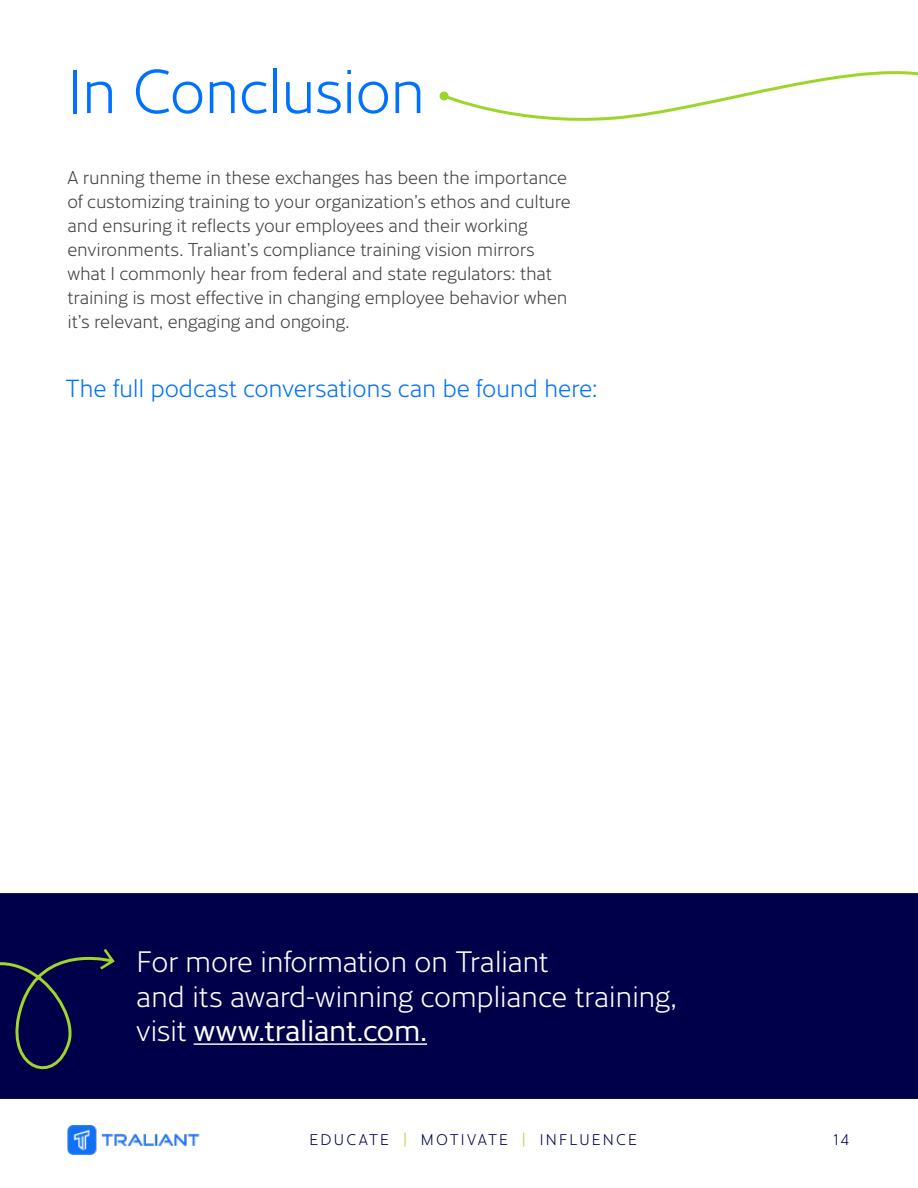
<style>
.page{position:relative;width:918px;height:1188px;background:#fff}
.page>*{position:absolute;margin:0;border:0;box-sizing:border-box;transform-origin:0 0}
.t1{font:300 60px "Cresta";letter-spacing:-.02em;color:#0071fc}
.t2{font:300 28.65px/34.3px "Cresta";letter-spacing:-.015em;color:#fff}
.t3{font:300 24px "Cresta";letter-spacing:-.01em;color:#0071fc}
.t4{font:300 18px/24px "Cresta";letter-spacing:-.01em;color:#414042}
.t5{font:300 15px "Cresta";letter-spacing:.145em;color:#00004a}
.s1{font-weight:400}
.s2{color:#9dd62b}
</style>
<div class="page">
<img style="left:68px;top:1125px;width:131px;height:29px">
<div style="left:0;top:893px;width:918px;height:206px;background:#00004a"></div>
<svg style="left:0;top:913px;width:116px;height:174px;background:#080b48"></svg>
<svg style="left:441px;top:71px;width:477px;height:50px"></svg>
<div style="left:440px;top:91px;width:9px;height:9px;background:#9dd62b;border-radius:50%"></div>
<hr style="left:194px;top:1043px;width:233px;height:2px;background:#fff">
<h1 class="t1" style="left:68px;top:47px;width:360px">In Conclusion</h1>
<p class="t4" style="left:68px;top:165px;width:505px">A running theme in these exchanges has been the importance of customizing training to your organization’s ethos and culture and ensuring it reflects your employees and their working environments. Traliant’s compliance training vision mirrors what I commonly hear from federal and state regulators: that training is most effective in changing employee behavior when it’s relevant, engaging and ongoing.</p>
<h3 class="t3" style="left:65px;top:370px;width:533px">The full podcast conversations can be found here:</h3>
<h2 class="t2" style="left:136px;top:943px;width:542px">For more information on Traliant<br>and its award-winning compliance training, visit <span class="s1">www.traliant.com.</span></h2>
<p class="t5" style="left:310px;top:1128px;width:329px">EDUCATE <span class="s2">|</span> MOTIVATE <span class="s2">|</span> INFLUENCE</p>
<p class="t5" style="left:834px;top:1128px;width:17px">14</p>
</div>
